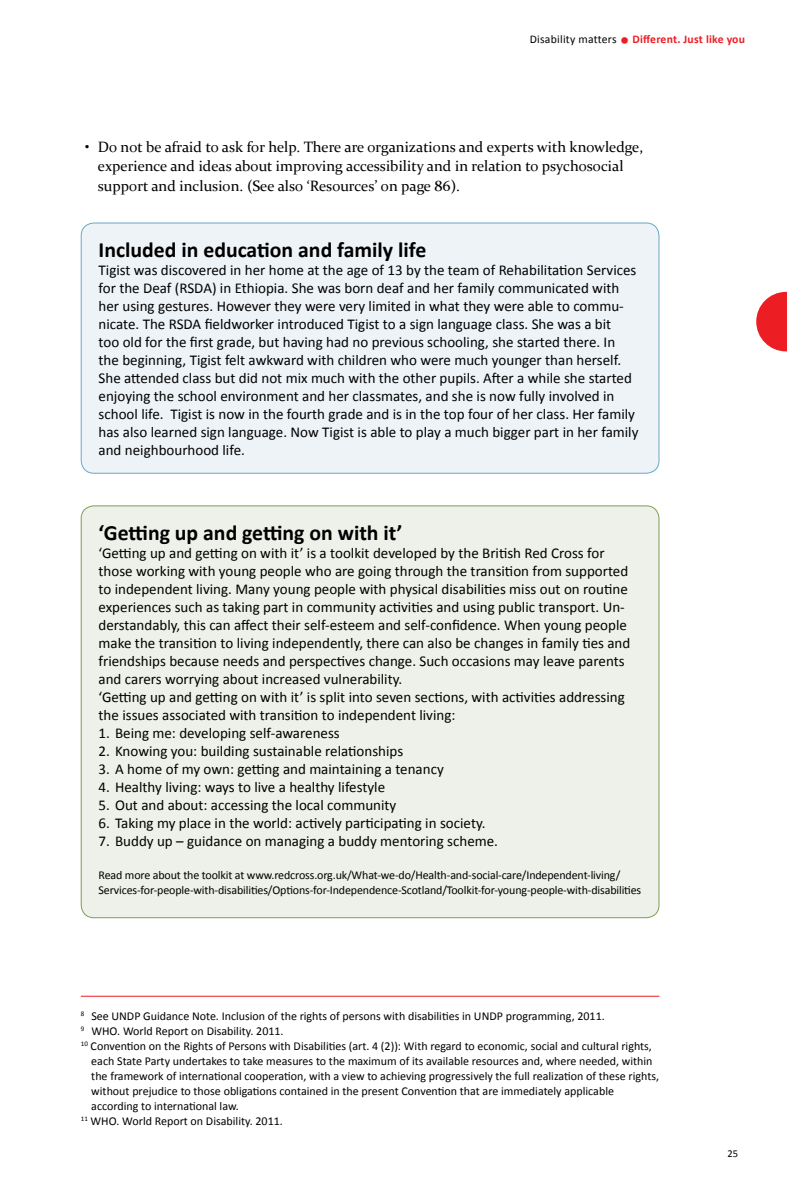
<style>
.page{position:relative;width:787px;height:1191px;background:#fff}
.page>*{position:absolute;margin:0;border:0;box-sizing:border-box;transform-origin:0 0}
.t1{font:700 21.75px "Calibri";color:#000}
.t2{font:15px/18px "Calibri";color:#000}
.t3{font:15px/19.5px "Constantia";color:#000}
.t4{font:12px/15px "Calibri";color:#000}
.t5{font:700 11.7px "Calibri";letter-spacing:.02em;color:#ed1d24}
.t6{font:10.5px "Calibri";color:#000}
.s1{font-weight:400;color:#000}
.s2{font-weight:400;font-size:21px}
</style>
<div class="page">
<svg style="left:756px;top:292px;width:31px;height:59px"></svg>
<div style="left:81px;top:223px;width:578px;height:250px;background:#eef3f7;border-radius:13px"></div>
<div style="left:81px;top:223px;width:578px;height:250px;border:1px solid #66a9c6;border-radius:13px"></div>
<div style="left:81px;top:506px;width:578px;height:411px;background:#eef1e9;border-radius:13px"></div>
<hr style="left:81px;top:995px;width:578px;height:1px;background:#ed1d24">
<p class="t5" style="left:530px;top:32px;width:217px"><span class="s1">Disability matters</span> <span class="s2">•</span> Different. Just like you</p>
<p class="t3" style="left:98px;top:136px;width:547px;text-indent:-13px">• Do not be afraid to ask for help. There are organizations and experts with knowledge, experience and ideas about improving accessibility and in relation to psychosocial support and inclusion. (See also ‘Resources’ on page 86).</p>
<h1 class="t1" style="left:99px;top:236px;width:329px">Included in education and family life</h1>
<p class="t2" style="left:99px;top:261px;width:541px">Tigist was discovered in her home at the age of 13 by the team of Rehabilitation Services for the Deaf (RSDA) in Ethiopia. She was born deaf and her family communicated with her using gestures. However they were very limited in what they were able to commu&shy;nicate. The RSDA fieldworker introduced Tigist to a sign language class. She was a bit<br>too old for the first grade, but having had no previous schooling, she started there. In the beginning, Tigist felt awkward with children who were much younger than herself.<br>She attended class but did not mix much with the other pupils. After a while she started enjoying the school environment and her classmates, and she is now fully involved in school life. Tigist is now in the fourth grade and is in the top four of her class. Her family has also learned sign language. Now Tigist is able to play a much bigger part in her family and neighbourhood life.</p>
<h1 class="t1" style="left:99px;top:518px;width:305px">‘Getting up and getting on with it’</h1>
<p class="t2" style="left:99px;top:543px;width:533px">‘Getting up and getting on with it’ is a toolkit developed by the British Red Cross for those working with young people who are going through the transition from supported to independent living. Many young people with physical disabilities miss out on routine experiences such as taking part in community activities and using public transport. Un&shy;derstandably, this can affect their self-esteem and self-confidence. When young people make the transition to living independently, there can also be changes in family ties and friendships because needs and perspectives change. Such occasions may leave parents and carers worrying about increased vulnerability.<br>‘Getting up and getting on with it’ is split into seven sections, with activities addressing the issues associated with transition to independent living:</p>
<p class="t2" style="left:99px;top:723px;width:243px">1. Being me: developing self-awareness</p>
<p class="t2" style="left:99px;top:741px;width:306px">2. Knowing you: building sustainable relationships</p>
<p class="t2" style="left:99px;top:759px;width:347px">3. A home of my own: getting and maintaining a tenancy</p>
<p class="t2" style="left:99px;top:777px;width:288px">4. Healthy living: ways to live a healthy lifestyle</p>
<p class="t2" style="left:99px;top:795px;width:299px">5. Out and about: accessing the local community</p>
<p class="t2" style="left:99px;top:813px;width:388px">6. Taking my place in the world: actively participating in society.</p>
<p class="t2" style="left:99px;top:831px;width:401px">7. Buddy up – guidance on managing a buddy mentoring scheme.</p>
<p class="t4" style="left:99px;top:867px;width:544px">Read more about the toolkit at www.redcross.org.uk/What-we-do/Health-and-social-care/Independent-living/<br>Services-for-people-with-disabilities/Options-for-Independence-Scotland/Toolkit-for-young-people-with-disabilities</p>
<p class="t4" style="left:81px;top:1008px;width:525px"><sup>8</sup> See UNDP Guidance Note. Inclusion of the rights of persons with disabilities in UNDP programming, 2011.</p>
<p class="t4" style="left:81px;top:1023px;width:204px"><sup>9</sup> WHO. World Report on Disability. 2011.</p>
<p class="t4" style="left:81px;top:1038px;width:572px"><sup>10</sup> Convention on the Rights of Persons with Disabilities (art. 4 (2)): With regard to economic, social and cultural rights,</p>
<p class="t4" style="left:91px;top:1053px;width:562px">each State Party undertakes to take measures to the maximum of its available resources and, where needed, within</p>
<p class="t4" style="left:91px;top:1068px;width:569px">the framework of international cooperation, with a view to achieving progressively the full realization of these rights,</p>
<p class="t4" style="left:91px;top:1083px;width:524px">without prejudice to those obligations contained in the present Convention that are immediately applicable</p>
<p class="t4" style="left:91px;top:1098px;width:149px">according to international law.</p>
<p class="t4" style="left:81px;top:1113px;width:203px"><sup>11</sup> WHO. World Report on Disability. 2011.</p>
<p class="t6" style="left:727px;top:1147px;width:12px">25</p>
</div>
